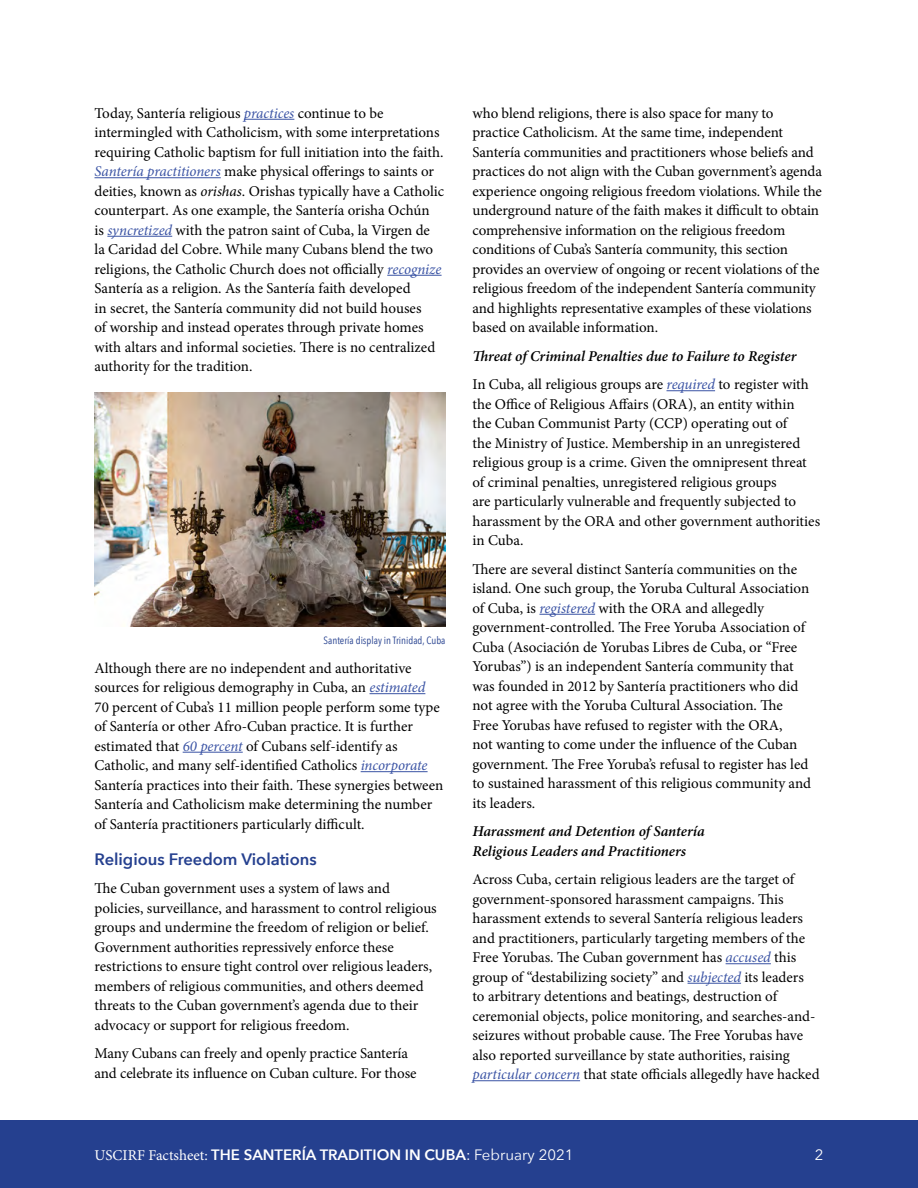
<style>
.page{position:relative;width:918px;height:1188px;background:#fff}
.page>*{position:absolute;margin:0;border:0;box-sizing:border-box;transform-origin:0 0}
.Subhead{font:600 16.5px "Avenir Next";color:#25408f}
.Body_no_indent{font:15px/19.5px "Minion Pro";letter-spacing:-.005em;color:#000}
.Body_no_indent-2{font:italic 600 15px/19.5px "Minion Pro";letter-spacing:-.005em;color:#000}
.t1{font:600 15px "Avenir Next";color:#fff}
.t2{font:15px "Avenir Next";color:#fff}
.Photo_credit{font:10.5px "Avenir Next Condensed";color:#25408f}
.s1{font-style:italic;color:#3a53a4}
.s2{font-style:italic}
.s3{font-family:"Minion Pro";font-weight:400}
.s4{font-weight:400}
</style>
<div class="page">
<div style="left:0;top:1120px;width:918px;height:68px;background:#25408f"></div>
<hr style="left:244px;top:119px;width:50px;height:1px;background:#3a53a4">
<hr style="left:94px;top:177px;width:127px;height:1px;background:#3a53a4">
<hr style="left:107px;top:236px;width:65px;height:1px;background:#3a53a4">
<hr style="left:387px;top:275px;width:55px;height:1px;background:#3a53a4">
<hr style="left:370px;top:693px;width:55px;height:1px;background:#3a53a4">
<hr style="left:183px;top:752px;width:60px;height:1px;background:#3a53a4">
<hr style="left:361px;top:771px;width:67px;height:1px;background:#3a53a4">
<img style="left:94px;top:393px;width:352px;height:233px">
<hr style="left:667px;top:390px;width:48px;height:1px;background:#3a53a4">
<hr style="left:539px;top:614px;width:56px;height:1px;background:#3a53a4">
<hr style="left:726px;top:963px;width:45px;height:1px;background:#3a53a4">
<hr style="left:688px;top:983px;width:53px;height:1px;background:#3a53a4">
<hr style="left:472px;top:1080px;width:108px;height:1px;background:#3a53a4">
<p class="Body_no_indent" style="left:94px;top:103px;width:351px">Today, Santería religious <span class="s1">practices</span> continue to be intermingled with Catholicism, with some interpretations requiring Catholic baptism for full initiation into the faith.<br><span class="s1">Santería practitioners</span> make physical offerings to saints or deities, known as <span class="s2">orishas</span>. Orishas typically have a Catholic counterpart. As one example, the Santería orisha Ochún<br>is <span class="s1">syncretized</span> with the patron saint of Cuba, la Virgen de<br>la Caridad del Cobre. While many Cubans blend the two religions, the Catholic Church does not officially <span class="s1">recognize </span>Santería as a religion. As the Santería faith developed<br>in secret, the Santería community did not build houses<br>of worship and instead operates through private homes with altars and informal societies. There is no centralized authority for the tradition.</p>
<p class="Photo_credit" style="left:324px;top:632px;width:123px">Santería display in Trinidad, Cuba</p>
<p class="Body_no_indent" style="left:94px;top:658px;width:350px">Although there are no independent and authoritative sources for religious demography in Cuba, an <span class="s1">estimated </span>70 percent of Cuba’s 11 million people perform some type of Santería or other Afro-Cuban practice. It is further estimated that <span class="s1">60 percent</span> of Cubans self-identify as Catholic, and many self-identified Catholics <span class="s1">incorporate </span>Santería practices into their faith. These synergies between Santería and Catholicism make determining the number of Santería practitioners particularly difficult.</p>
<p class="Subhead" style="left:94px;top:845px;width:224px">Religious Freedom Violations</p>
<p class="Body_no_indent" style="left:94px;top:879px;width:344px">The Cuban government uses a system of laws and policies, surveillance, and harassment to control religious groups and undermine the freedom of religion or belief.<br>Government authorities repressively enforce these restrictions to ensure tight control over religious leaders, members of religious communities, and others deemed threats to the Cuban government’s agenda due to their advocacy or support for religious freedom.</p>
<p class="Body_no_indent" style="left:94px;top:1044px;width:324px">Many Cubans can freely and openly practice Santería and celebrate its influence on Cuban culture. For those</p>
<p class="Body_no_indent" style="left:472px;top:103px;width:351px">who blend religions, there is also space for many to practice Catholicism. At the same time, independent Santería communities and practitioners whose beliefs and practices do not align with the Cuban government’s agenda experience ongoing religious freedom violations. While the underground nature of the faith makes it difficult to obtain comprehensive information on the religious freedom conditions of Cuba’s Santería community, this section provides an overview of ongoing or recent violations of the religious freedom of the independent Santería community and highlights representative examples of these violations based on available information.</p>
<p class="Body_no_indent-2" style="left:472px;top:346px;width:326px">Threat of Criminal Penalties due to Failure to Register</p>
<p class="Body_no_indent" style="left:472px;top:375px;width:349px">In Cuba, all religious groups are <span class="s1">required</span> to register with the Office of Religious Affairs (ORA), an entity within<br>the Cuban Communist Party (CCP) operating out of<br>the Ministry of Justice. Membership in an unregistered religious group is a crime. Given the omnipresent threat of criminal penalties, unregistered religious groups<br>are particularly vulnerable and frequently subjected to harassment by the ORA and other government authorities in Cuba.</p>
<p class="Body_no_indent" style="left:472px;top:559px;width:340px">There are several distinct Santería communities on the island. One such group, the Yoruba Cultural Association of Cuba, is <span class="s1">registered</span> with the ORA and allegedly government-controlled. The Free Yoruba Association of Cuba (Asociación de Yorubas Libres de Cuba, or “Free Yorubas”) is an independent Santería community that was founded in 2012 by Santería practitioners who did not agree with the Yoruba Cultural Association. The Free Yorubas have refused to register with the ORA,<br>not wanting to come under the influence of the Cuban government. The Free Yoruba’s refusal to register has led to sustained harassment of this religious community and its leaders.</p>
<p class="Body_no_indent-2" style="left:472px;top:822px;width:234px">Harassment and Detention of Santería<br>Religious Leaders and Practitioners</p>
<p class="Body_no_indent" style="left:472px;top:870px;width:349px">Across Cuba, certain religious leaders are the target of government-sponsored harassment campaigns. This harassment extends to several Santería religious leaders and practitioners, particularly targeting members of the Free Yorubas. The Cuban government has <span class="s1">accused</span> this group of “destabilizing society” and <span class="s1">subjected</span> its leaders to arbitrary detentions and beatings, destruction of ceremonial objects, police monitoring, and searches-and&shy;seizures without probable cause. The Free Yorubas have also reported surveillance by state authorities, raising <span class="s1">particular concern</span> that state officials allegedly have hacked</p>
<p class="t1" style="left:94px;top:1142px;width:480px"><span class="s3">USCIRF Factsheet:</span> THE SANTERÍA TRADITION IN CUBA<span class="s4">: February 2021</span></p>
<p class="t2" style="left:815px;top:1142px;width:10px">2</p>
</div>
